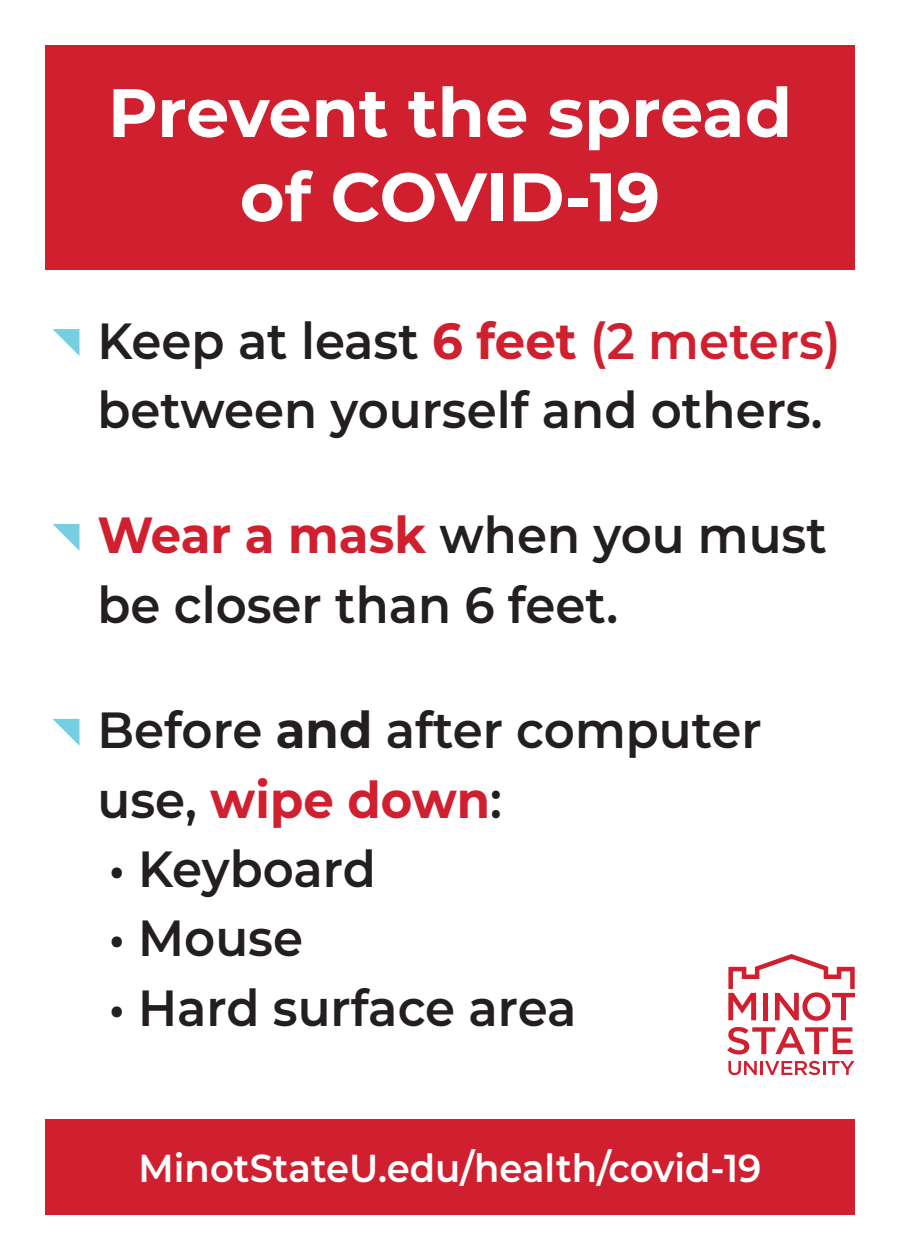
<style>
.page{position:relative;width:900px;height:1260px;background:#fff}
.page>*{position:absolute;margin:0;border:0;box-sizing:border-box;transform-origin:0 0}
.t1{font:700 68.25px/84.2px "Montserrat";color:#fff;text-align:center}
.t2{font:600 50.75px/69.2px "Montserrat";color:#231f20;scale:.95 1}
.t3{font:600 39px "Montserrat";color:#fff;scale:.95 1}
.s1{font-weight:700;color:#d0202f}
.s2{color:#d0202f}
.s3{font-weight:700}
</style>
<div class="page">
<div style="left:45px;top:1120px;width:810px;height:95px;background:#d0202f"></div>
<div style="left:45px;top:45px;width:810px;height:225px;background:#d0202f"></div>
<svg style="left:728px;top:954px;width:127px;height:67px"></svg>
<svg style="left:727px;top:1027px;width:126px;height:28px"></svg>
<svg style="left:728px;top:1061px;width:29px;height:14px"></svg>
<hr style="left:760px;top:1061px;width:3px;height:14px;background:#d0202f">
<svg style="left:765px;top:1061px;width:90px;height:14px"></svg>
<svg style="left:52px;top:329px;width:27px;height:27px"></svg>
<svg style="left:52px;top:524px;width:27px;height:27px"></svg>
<svg style="left:53px;top:719px;width:26px;height:26px"></svg>
<p class="t1" style="left:108px;top:67px;width:686px">Prevent the spread of COVID-19</p>
<p class="t2" style="left:98px;top:304px;width:784px">Keep at least <span class="s1">6 feet</span> <span class="s2">(2 meters) </span>between yourself and others.</p>
<p class="t2" style="left:98px;top:499px;width:769px"><span class="s1">Wear a mask</span> when you must be closer than 6 feet.</p>
<p class="t2" style="left:98px;top:693px;width:701px">Before <span class="s3">and</span> after computer use, <span class="s1">wipe down</span>:</p>
<p class="t2" style="left:109px;top:832px;width:283px">• Keyboard</p>
<p class="t2" style="left:109px;top:901px;width:206px">• Mouse</p>
<p class="t2" style="left:109px;top:971px;width:494px">• Hard surface area</p>
<p class="t3" style="left:139px;top:1140px;width:657px">MinotStateU.edu/health/covid-19</p>
</div>
